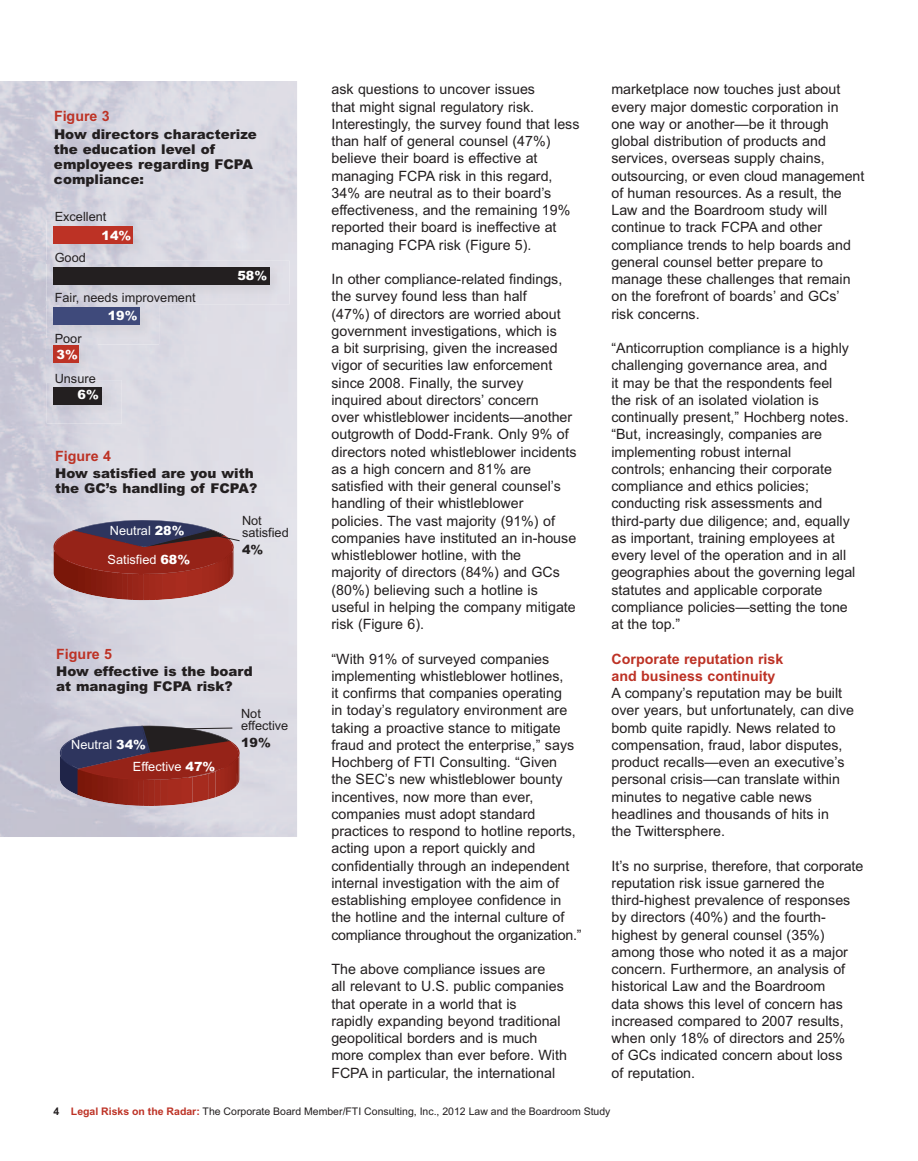
<style>
.page{position:relative;width:918px;height:1161px;background:#fff}
.page>*{position:absolute;margin:0;border:0;box-sizing:border-box;transform-origin:0 0}
.t1{font:14.25px/17.2px "Arial";color:#231f20}
.t2{font:700 14.25px/17.2px "Arial";color:#bd3225}
.t3{font:900 13.5px/15px "Arial";color:#231f20}
.t4{font:12.75px/12px "Arial";color:#231f20}
.t5{font:12.75px "Arial";color:#fff}
.t6{font:900 12.75px "Arial";color:#fff}
.t7{font:900 12.75px "Arial";color:#231f20}
.t8{font:10.5px "Arial";color:#231f20}
.s1{font-weight:900}
.s2{font-weight:700}
.s3{font-weight:700;color:#bd3225}
</style>
<div class="page">
<svg style="left:60px;top:726px;width:181px;height:80px;background:#7d4144"></svg>
<svg style="left:53px;top:520px;width:187px;height:80px;background:#904646"></svg>
<img style="left:46px;top:220px;width:107px;height:44px">
<div style="left:53px;top:227px;width:80px;height:17px;background:#bd3225"></div>
<img style="left:47px;top:261px;width:243px;height:43px">
<img style="left:47px;top:261px;width:106px;height:3px">
<div style="left:53px;top:268px;width:217px;height:17px;background:#231f20"></div>
<img style="left:47px;top:301px;width:112px;height:44px">
<div style="left:53px;top:308px;width:87px;height:17px;background:#3f4a7b"></div>
<img style="left:47px;top:339px;width:51px;height:41px">
<div style="left:53px;top:346px;width:25px;height:17px;background:#bd3225"></div>
<img style="left:47px;top:380px;width:75px;height:44px">
<div style="left:53px;top:387px;width:49px;height:17px;background:#231f20"></div>
<p class="t2" style="left:54px;top:108px;width:57px">Figure 3</p>
<p class="t3" style="left:54px;top:126px;width:204px">How directors characterize the education level of employees regarding FCPA compliance:</p>
<p class="t4" style="left:55px;top:211px;width:53px">Excellent</p>
<p class="t4" style="left:55px;top:251px;width:33px">Good</p>
<p class="t4" style="left:55px;top:292px;width:143px">Fair, needs improvement</p>
<p class="t4" style="left:55px;top:332px;width:28px">Poor</p>
<p class="t4" style="left:55px;top:373px;width:43px">Unsure</p>
<p class="t6" style="left:102px;top:228px;width:31px">14%</p>
<p class="t6" style="left:108px;top:309px;width:31px">19%</p>
<p class="t6" style="left:57px;top:347px;width:23px">3%</p>
<p class="t6" style="left:78px;top:387px;width:23px">6%</p>
<p class="t6" style="left:237px;top:268px;width:31px">58%</p>
<p class="t2" style="left:55px;top:448px;width:57px">Figure 4</p>
<p class="t3" style="left:55px;top:466px;width:204px">How satisfied are you with the GC’s handling of FCPA?</p>
<p class="t5" style="left:110px;top:523px;width:76px">Neutral <span class="s1">28%</span></p>
<p class="t5" style="left:108px;top:552px;width:84px">Satisfied <span class="s1">68%</span></p>
<p class="t4" style="left:242px;top:515px;width:48px">Not satisfied</p>
<p class="t7" style="left:242px;top:542px;width:23px">4%</p>
<p class="t2" style="left:56px;top:646px;width:57px">Figure 5</p>
<p class="t3" style="left:56px;top:664px;width:198px">How effective is the board at managing FCPA risk?</p>
<p class="t4" style="left:241px;top:708px;width:49px">Not effective</p>
<p class="t5" style="left:71px;top:738px;width:76px">Neutral <span class="s1">34%</span></p>
<p class="t7" style="left:241px;top:735px;width:31px">19%</p>
<p class="t5" style="left:133px;top:760px;width:84px">Effective <span class="s1">47%</span></p>
<p class="t1" style="left:331px;top:81px;width:250px">ask questions to uncover issues<br>that might signal regulatory risk.<br>Interestingly, the survey found that less than half of general counsel (47%) believe their board is effective at managing FCPA risk in this regard, 34% are neutral as to their board’s effectiveness, and the remaining 19% reported their board is ineffective at managing FCPA risk (Figure 5).</p>
<p class="t1" style="left:331px;top:271px;width:247px">In other compliance-related findings, the survey found less than half<br>(47%) of directors are worried about government investigations, which is<br>a bit surprising, given the increased vigor of securities law enforcement since 2008. Finally, the survey inquired about directors’ concern<br>over whistleblower incidents—another outgrowth of Dodd-Frank. Only 9% of directors noted whistleblower incidents as a high concern and 81% are satisfied with their general counsel’s handling of their whistleblower policies. The vast majority (91%) of companies have instituted an in-house whistleblower hotline, with the<br>majority of directors (84%) and GCs (80%) believing such a hotline is useful in helping the company mitigate risk (Figure 6).</p>
<p class="t1" style="left:331px;top:650px;width:252px">“With 91% of surveyed companies implementing whistleblower hotlines,<br>it confirms that companies operating<br>in today’s regulatory environment are taking a proactive stance to mitigate fraud and protect the enterprise,” says Hochberg of FTI Consulting. “Given<br>the SEC’s new whistleblower bounty incentives, now more than ever, companies must adopt standard practices to respond to hotline reports, acting upon a report quickly and confidentially through an independent internal investigation with the aim of establishing employee confidence in the hotline and the internal culture of compliance throughout the organization.”</p>
<p class="t1" style="left:331px;top:961px;width:237px">The above compliance issues are<br>all relevant to U.S. public companies that operate in a world that is<br>rapidly expanding beyond traditional geopolitical borders and is much more complex than ever before. With FCPA in particular, the international</p>
<p class="t1" style="left:611px;top:81px;width:255px">marketplace now touches just about every major domestic corporation in one way or another—be it through global distribution of products and services, overseas supply chains, outsourcing, or even cloud management of human resources. As a result, the Law and the Boardroom study will continue to track FCPA and other compliance trends to help boards and general counsel better prepare to manage these challenges that remain on the forefront of boards’ and GCs’ risk concerns.</p>
<p class="t1" style="left:611px;top:340px;width:246px">“Anticorruption compliance is a highly challenging governance area, and<br>it may be that the respondents feel the risk of an isolated violation is continually present,” Hochberg notes. “But, increasingly, companies are implementing robust internal<br>controls; enhancing their corporate compliance and ethics policies; conducting risk assessments and third-party due diligence; and, equally as important, training employees at every level of the operation and in all geographies about the governing legal statutes and applicable corporate compliance policies—setting the tone at the top.”</p>
<p class="t2" style="left:612px;top:650px;width:173px">Corporate reputation risk and business continuity</p>
<p class="t1" style="left:612px;top:685px;width:244px">A company’s reputation may be built over years, but unfortunately, can dive bomb quite rapidly. News related to compensation, fraud, labor disputes, product recalls—even an executive’s personal crisis—can translate within minutes to negative cable news headlines and thousands of hits in<br>the Twittersphere.</p>
<p class="t1" style="left:612px;top:857px;width:253px">It’s no surprise, therefore, that corporate reputation risk issue garnered the third-highest prevalence of responses by directors (40%) and the fourth&shy;highest by general counsel (35%) among those who noted it as a major concern. Furthermore, an analysis of historical Law and the Boardroom<br>data shows this level of concern has increased compared to 2007 results, when only 18% of directors and 25%<br>of GCs indicated concern about loss<br>of reputation.</p>
<p class="t8" style="left:53px;top:1105px;width:559px"><span class="s2">4</span> <span class="s3">Legal Risks on the Radar:</span> The Corporate Board Member/FTI Consulting, Inc., 2012 Law and the Boardroom Study</p>
</div>
